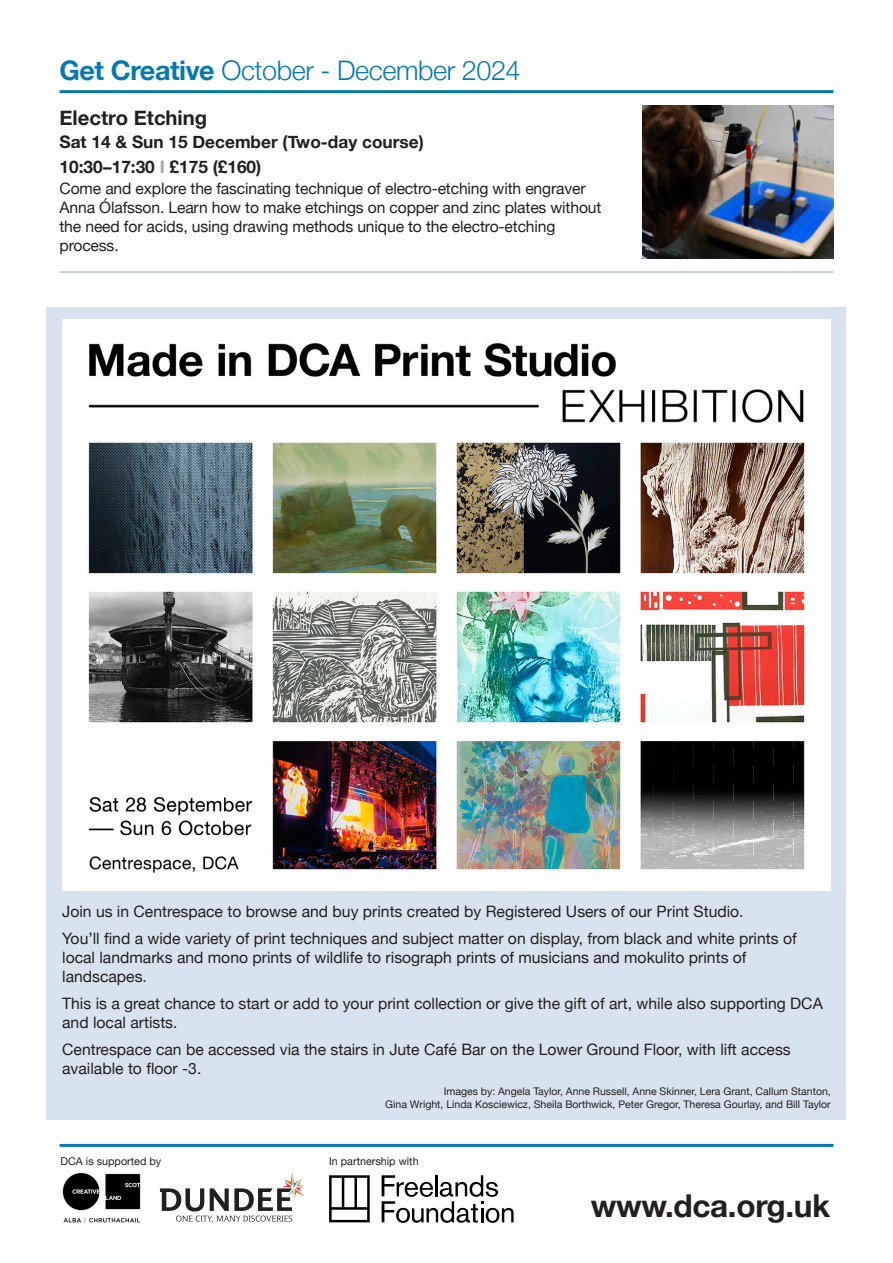
<style>
.page{position:relative;width:893px;height:1263px;background:#fff}
.page>*{position:absolute;margin:0;border:0;box-sizing:border-box;transform-origin:0 0}
.t1{font:700 31.5px "Helvetica Neue";letter-spacing:-.01em;color:#231f20}
.t2{font:300 27px "Helvetica Neue";letter-spacing:-.015em;color:#0579b2}
.t3{font:700 20.25px "Helvetica Neue";color:#231f20}
.t4{font:700 17.25px "Helvetica Neue";color:#231f20}
.t5{font:15.75px/18.9px "Helvetica Neue";color:#231f20}
.t6{font:10.8px "Helvetica Neue";color:#231f20}
.t7{font:10.5px/12.6px "Helvetica Neue";color:#231f20;text-align:right}
.s1{font-weight:700}
.s2{color:#a1a3a6}
</style>
<div class="page">
<hr style="left:60px;top:90px;width:773px;height:3px;background:#0579b2">
<hr style="left:60px;top:271px;width:773px;height:2px;background:#aec3df">
<hr style="left:60px;top:1144px;width:773px;height:3px;background:#0579b2">
<img style="left:62px;top:1172px;width:79px;height:51px">
<svg style="left:160px;top:1172px;width:145px;height:50px"></svg>
<svg style="left:382px;top:1175px;width:132px;height:48px"></svg>
<svg style="left:329px;top:1175px;width:41px;height:47px"></svg>
<img style="left:642px;top:106px;width:191px;height:153px">
<div style="left:47px;top:308px;width:799px;height:812px;background:#d8e3f0"></div>
<img style="left:62px;top:320px;width:769px;height:570px">
<p class="t2" style="left:60px;top:49px;width:463px"><span class="s1">Get Creative</span> October - December 2024</p>
<p class="t3" style="left:60px;top:102px;width:149px">Electro Etching</p>
<p class="t4" style="left:60px;top:129px;width:366px">Sat 14 &amp; Sun 15 December (Two-day course)</p>
<p class="t4" style="left:60px;top:154px;width:203px">10:30–17:30 <span class="s2">I</span> £175 (£160)</p>
<p class="t5" style="left:60px;top:180px;width:543px">Come and explore the fascinating technique of electro-etching with engraver Anna Ólafsson. Learn how to make etchings on copper and zinc plates without the need for acids, using drawing methods unique to the electro-etching process.</p>
<p class="t5" style="left:62px;top:902px;width:683px">Join us in Centrespace to browse and buy prints created by Registered Users of our Print Studio.</p>
<p class="t5" style="left:62px;top:930px;width:736px">You’ll find a wide variety of print techniques and subject matter on display, from black and white prints of local landmarks and mono prints of wildlife to risograph prints of musicians and mokulito prints of landscapes.</p>
<p class="t5" style="left:62px;top:995px;width:762px">This is a great chance to start or add to your print collection or give the gift of art, while also supporting DCA and local artists.</p>
<p class="t5" style="left:62px;top:1041px;width:730px">Centrespace can be accessed via the stairs in Jute Café Bar on the Lower Ground Floor, with lift access available to floor -3.</p>
<p class="t7" style="left:385px;top:1086px;width:447px">Images by: Angela Taylor, Anne Russell, Anne Skinner, Lera Grant, Callum Stanton,<br>Gina Wright, Linda Kosciewicz, Sheila Borthwick, Peter Gregor, Theresa Gourlay, and Bill Taylor</p>
<p class="t6" style="left:61px;top:1153px;width:102px">DCA is supported by</p>
<p class="t6" style="left:329px;top:1153px;width:91px">In partnership with</p>
<p class="t1" style="left:591px;top:1181px;width:241px">www.dca.org.uk</p>
</div>
